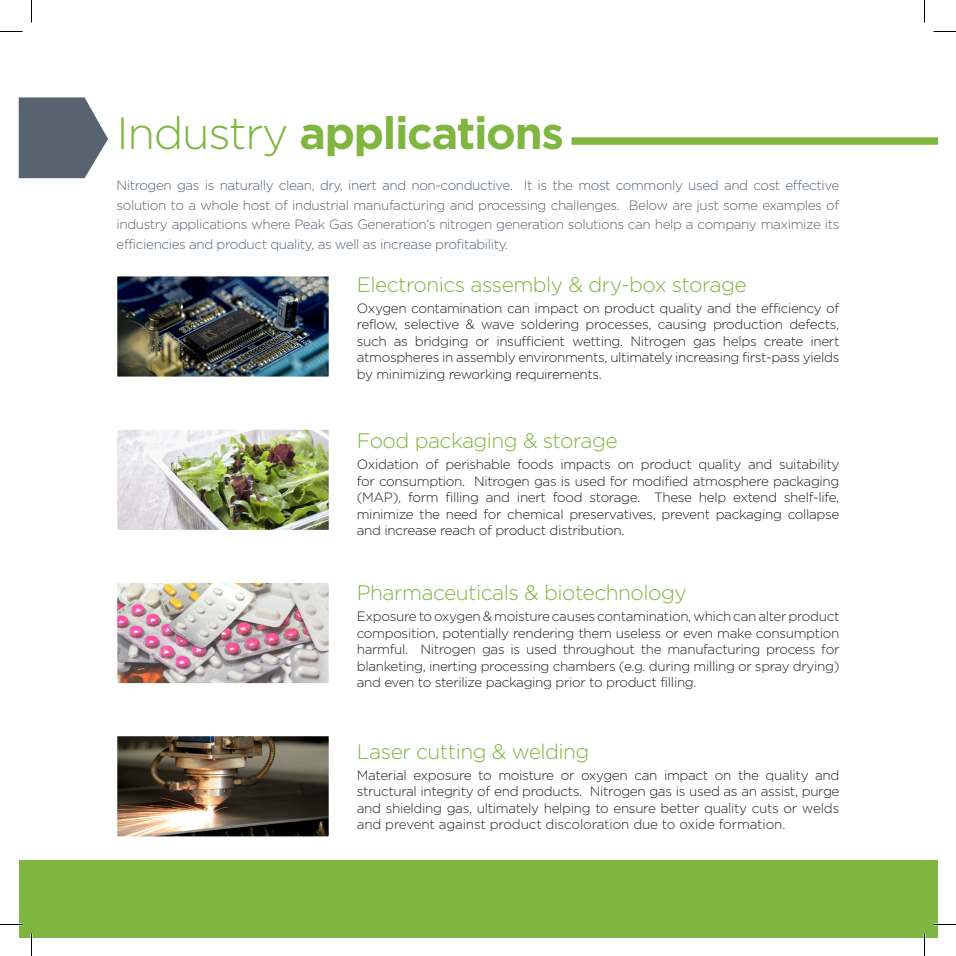
<style>
.page{position:relative;width:956px;height:956px;background:#fff}
.page>*{position:absolute;margin:0;border:0;box-sizing:border-box;transform-origin:0 0}
.t1{font:700 45px "Gotham";letter-spacing:-.03em;color:#7fb640}
.t2{font:300 21px "Gotham";letter-spacing:-.025em;color:#7fb640}
.t3{font:300 13.5px/16.5px "Gotham";letter-spacing:-.025em;color:#231f20;text-align:justify}
.t4{font:300 13.5px/19.5px "Gotham";letter-spacing:-.03em;color:#576470;text-align:justify}
.s1{font-weight:300}
</style>
<div class="page">
<svg style="left:19px;top:97px;width:89px;height:81px;background:#6d7883"></svg>
<div style="left:571px;top:137px;width:366px;height:8px;background:#7fb640"></div>
<div style="left:19px;top:860px;width:918px;height:77px;background:#7fb640"></div>
<img style="left:117px;top:736px;width:212px;height:101px">
<img style="left:117px;top:583px;width:212px;height:101px">
<img style="left:117px;top:429px;width:212px;height:101px">
<img style="left:117px;top:276px;width:212px;height:101px">
<hr style="left:0;top:923px;width:22px;height:2px;background:#fff">
<hr style="left:933px;top:923px;width:23px;height:2px;background:#fff">
<hr style="left:923px;top:933px;width:2px;height:23px;background:#fff">
<svg style="left:0;top:31px;width:22px;height:1px"></svg>
<svg style="left:933px;top:31px;width:23px;height:1px"></svg>
<svg style="left:0;top:924px;width:22px;height:1px"></svg>
<svg style="left:933px;top:924px;width:23px;height:1px"></svg>
<svg style="left:31px;top:0;width:1px;height:23px"></svg>
<svg style="left:31px;top:933px;width:1px;height:23px"></svg>
<svg style="left:924px;top:0;width:1px;height:23px"></svg>
<svg style="left:924px;top:933px;width:1px;height:23px"></svg>
<h1 class="t1" style="left:117px;top:107px;width:449px"><span class="s1">Industry</span> applications</h1>
<p class="t4" style="left:117px;top:175px;width:724px">Nitrogen gas is naturally clean, dry, inert and non-conductive. It is the most commonly used and cost effective solution to a whole host of industrial manufacturing and processing challenges. Below are just some examples of industry applications where Peak Gas Generation’s nitrogen generation solutions can help a company maximize its efficiencies and product quality, as well as increase profitability.</p>
<h2 class="t2" style="left:357px;top:273px;width:391px">Electronics assembly &amp; dry-box storage</h2>
<p class="t3" style="left:357px;top:300px;width:484px">Oxygen contamination can impact on product quality and the efficiency of reflow, selective &amp; wave soldering processes, causing production defects, such as bridging or insufficient wetting. Nitrogen gas helps create inert atmospheres in assembly environments, ultimately increasing first-pass yields by minimizing reworking requirements.</p>
<h2 class="t2" style="left:357px;top:429px;width:262px">Food packaging &amp; storage</h2>
<p class="t3" style="left:357px;top:456px;width:484px">Oxidation of perishable foods impacts on product quality and suitability for consumption. Nitrogen gas is used for modified atmosphere packaging (MAP), form filling and inert food storage. These help extend shelf-life, minimize the need for chemical preservatives, prevent packaging collapse and increase reach of product distribution.</p>
<h2 class="t2" style="left:357px;top:581px;width:331px">Pharmaceuticals &amp; biotechnology</h2>
<p class="t3" style="left:357px;top:608px;width:484px">Exposure to oxygen &amp; moisture causes contamination, which can alter product composition, potentially rendering them useless or even make consumption harmful. Nitrogen gas is used throughout the manufacturing process for blanketing, inerting processing chambers (e.g. during milling or spray drying) and even to sterilize packaging prior to product filling.</p>
<h2 class="t2" style="left:357px;top:740px;width:234px">Laser cutting &amp; welding</h2>
<p class="t3" style="left:357px;top:766px;width:484px">Material exposure to moisture or oxygen can impact on the quality and structural integrity of end products. Nitrogen gas is used as an assist, purge and shielding gas, ultimately helping to ensure better quality cuts or welds and prevent against product discoloration due to oxide formation.</p>
</div>
